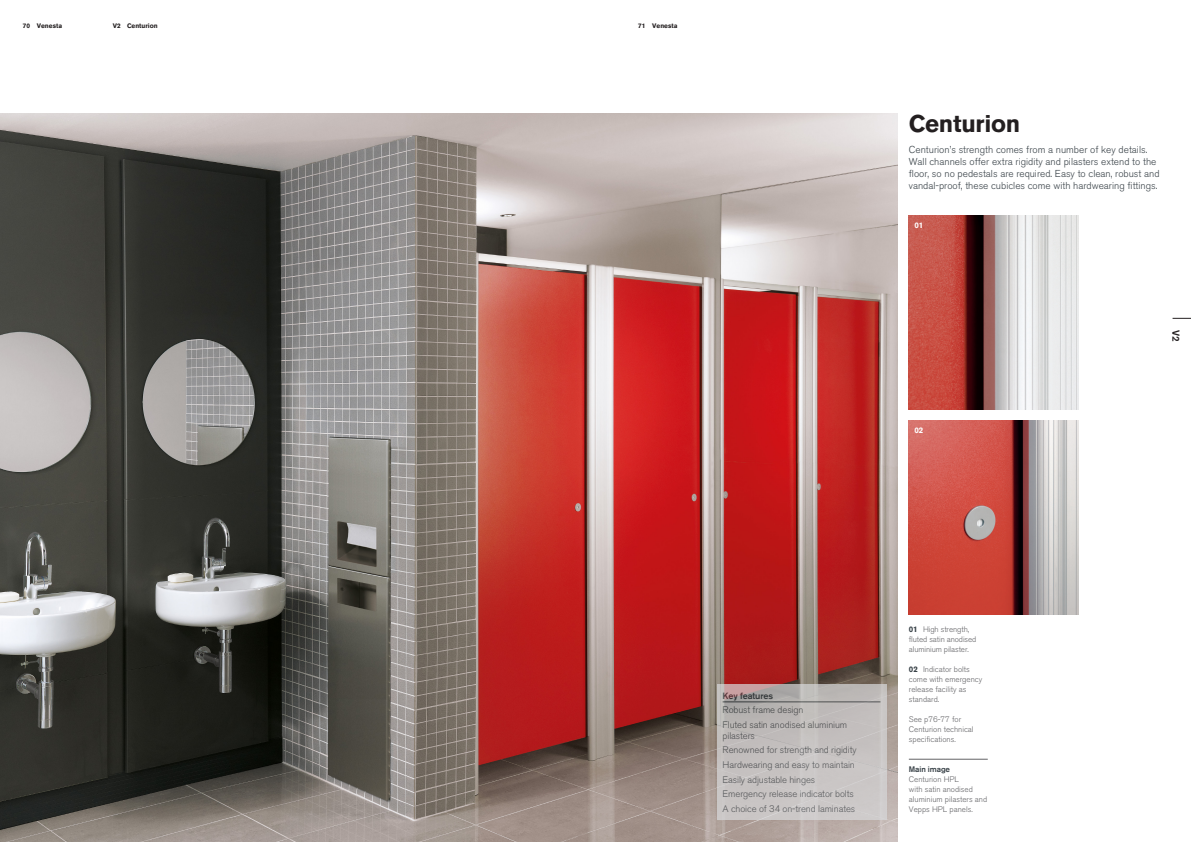
<style>
.page{position:relative;width:1191px;height:842px;background:#fff}
.page>*{position:absolute;margin:0;border:0;box-sizing:border-box;transform-origin:0 0}
._03_Model_Heading_BAGBd_24_28pt_Black{font:700 24px "Akzidenz Grotesk BE";letter-spacing:-.01em;color:#231f20}
._03_Body_Copy_10_12_BAGLt_3_5SA_Bk75{font:300 10px/12px "Akzidenz Grotesk BE";color:#384147}
.t1{font:500 10px "Akzidenz Grotesk BE";color:#231f20}
.t2{font:300 9.5px/14.5px "Akzidenz Grotesk BE";letter-spacing:-.01em;color:#384147}
.t3{font:500 9px "Akzidenz Grotesk BE";letter-spacing:-.01em;color:#384147}
._04_Caption_Body_8_10_BAGLt_Bk75{font:300 8px/10px "Akzidenz Grotesk BE";color:#636366}
._04_Caption_Header_8_10_BAG_Med_Bk_75{font:500 8px "Akzidenz Grotesk BE";letter-spacing:-.01em;color:#384147}
._04_Caption_Nos_8_10_BAG_Bold_White{font:700 8px "Akzidenz Grotesk BE";color:#fff}
._04_Caption_Nos_8_10_BAG_Bold_Black{font:700 8px "Akzidenz Grotesk BE";color:#fff}
.t4{font:700 6.5px "Akzidenz Grotesk BE";color:#231f20}
.s1{font-weight:700;color:#384147}
</style>
<div class="page">
<img style="left:0;top:113px;width:897px;height:729px">
<img style="left:909px;top:421px;width:169px;height:193px">
<img style="left:909px;top:216px;width:169px;height:193px">
<hr style="left:909px;top:759px;width:78px;height:1px;background:#636366">
<svg style="left:717px;top:684px;width:169px;height:135px;background:#c3bebd"></svg>
<hr style="left:722px;top:702px;width:158px;height:1px;background:#384147">
<svg style="left:1172px;top:318px;width:19px;height:1px"></svg>
<p class="t4" style="left:23px;top:22px;width:41px">70 Venesta</p>
<p class="t4" style="left:113px;top:22px;width:46px">V2 Centurion</p>
<p class="t4" style="left:638px;top:22px;width:41px">71 Venesta</p>
<p class="_03_Model_Heading_BAGBd_24_28pt_Black" style="left:909px;top:110px;width:113px">Centurion</p>
<p class="_03_Body_Copy_10_12_BAGLt_3_5SA_Bk75" style="left:909px;top:144px;width:252px">Centurion’s strength comes from a number of key details.<br>Wall channels offer extra rigidity and pilasters extend to the floor, so no pedestals are required. Easy to clean, robust and vandal-proof, these cubicles come with hardwearing fittings.</p>
<p class="_04_Caption_Nos_8_10_BAG_Bold_Black" style="left:914px;top:220px;width:10px">01</p>
<p class="_04_Caption_Nos_8_10_BAG_Bold_White" style="left:914px;top:425px;width:10px">02</p>
<p class="t1" style="left:1182px;top:330px;width:13px;rotate:90deg">V2</p>
<p class="t3" style="left:722px;top:690px;width:52px">Key features</p>
<p class="t2" style="left:722px;top:703px;width:126px">Robust frame design<br>Fluted satin anodised aluminium</p>
<p class="t2" style="left:722px;top:728px;width:135px">pilasters<br>Renowned for strength and rigidity<br>Hardwearing and easy to maintain<br>Easily adjustable hinges<br>Emergency release indicator bolts<br>A choice of 34 on-trend laminates</p>
<p class="_04_Caption_Body_8_10_BAGLt_Bk75" style="left:909px;top:624px;width:69px"><span class="s1">01</span> High strength, fluted satin anodised aluminium pilaster.</p>
<p class="_04_Caption_Body_8_10_BAGLt_Bk75" style="left:909px;top:664px;width:75px"><span class="s1">02</span> Indicator bolts come with emergency release facility as standard.</p>
<p class="_04_Caption_Body_8_10_BAGLt_Bk75" style="left:909px;top:714px;width:66px">See p76-77 for<br>Centurion technical specifications.</p>
<p class="_04_Caption_Header_8_10_BAG_Med_Bk_75" style="left:909px;top:764px;width:43px">Main image</p>
<p class="_04_Caption_Body_8_10_BAGLt_Bk75" style="left:909px;top:774px;width:80px">Centurion HPL<br>with satin anodised aluminium pilasters and<br>Vepps HPL panels.</p>
</div>
